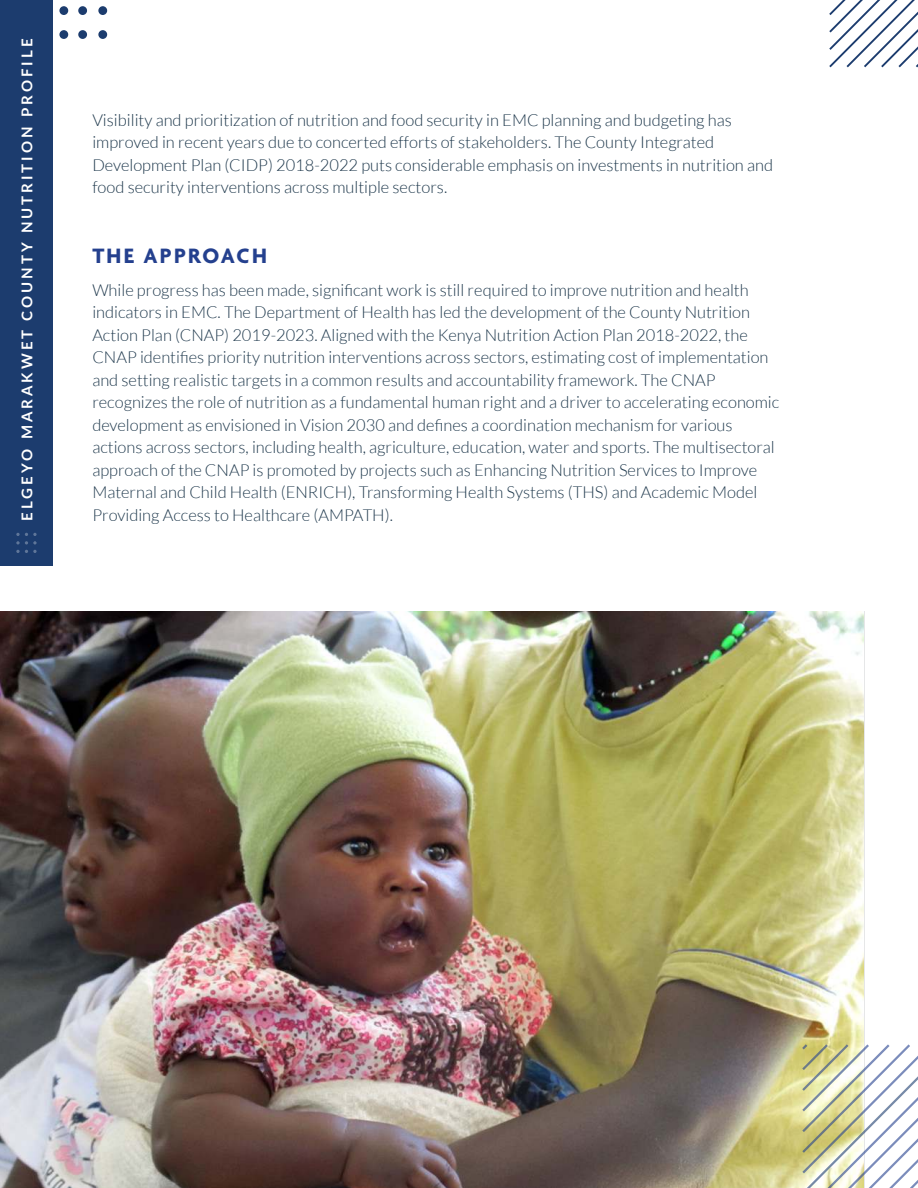
<style>
.page{position:relative;width:918px;height:1188px;background:#fff}
.page>*{position:absolute;margin:0;border:0;box-sizing:border-box;transform-origin:0 0}
.t1{font:700 22.5px "Agenda";letter-spacing:.1em;color:#24408e}
.t2{font:300 16.5px/22.5px "Lato";color:#1d374b}
.t3{font:700 15px "Lato";letter-spacing:.2em;color:#fff}
</style>
<div class="page">
<img style="left:0;top:612px;width:864px;height:576px">
<div style="left:0;top:0;width:53px;height:566px;background:#1c3c6e"></div>
<div style="left:59px;top:30px;width:9px;height:9px;background:#1c3c6e;border-radius:50%"></div>
<div style="left:78px;top:30px;width:9px;height:9px;background:#1c3c6e;border-radius:50%"></div>
<div style="left:98px;top:30px;width:9px;height:9px;background:#1c3c6e;border-radius:50%"></div>
<div style="left:59px;top:6px;width:9px;height:9px;background:#1c3c6e;border-radius:50%"></div>
<div style="left:78px;top:6px;width:9px;height:9px;background:#1c3c6e;border-radius:50%"></div>
<div style="left:98px;top:6px;width:9px;height:9px;background:#1c3c6e;border-radius:50%"></div>
<svg style="left:802px;top:1044px;width:116px;height:144px"></svg>
<svg style="left:829px;top:0;width:89px;height:67px"></svg>
<svg style="left:16px;top:533px;width:21px;height:20px"></svg>
<p class="t3" style="left:19px;top:521px;width:483px;rotate:-90deg">ELGEYO MARAKWET COUNTY NUTRITION PROFILE</p>
<p class="t2" style="left:92px;top:110px;width:682px">Visibility and prioritization of nutrition and food security in EMC planning and budgeting has improved in recent years due to concerted efforts of stakeholders. The County Integrated Development Plan (CIDP) 2018-2022 puts considerable emphasis on investments in nutrition and food security interventions across multiple sectors.</p>
<h1 class="t1" style="left:92px;top:242px;width:176px">THE APPROACH</h1>
<p class="t2" style="left:92px;top:278px;width:689px">While progress has been made, significant work is still required to improve nutrition and health indicators in EMC. The Department of Health has led the development of the County Nutrition Action Plan (CNAP) 2019-2023. Aligned with the Kenya Nutrition Action Plan 2018-2022, the CNAP identifies priority nutrition interventions across sectors, estimating cost of implementation and setting realistic targets in a common results and accountability framework. The CNAP recognizes the role of nutrition as a fundamental human right and a driver to accelerating economic development as envisioned in Vision 2030 and defines a coordination mechanism for various actions across sectors, including health, agriculture, education, water and sports. The multisectoral approach of the CNAP is promoted by projects such as Enhancing Nutrition Services to Improve Maternal and Child Health (ENRICH), Transforming Health Systems (THS) and Academic Model Providing Access to Healthcare (AMPATH).</p>
</div>
